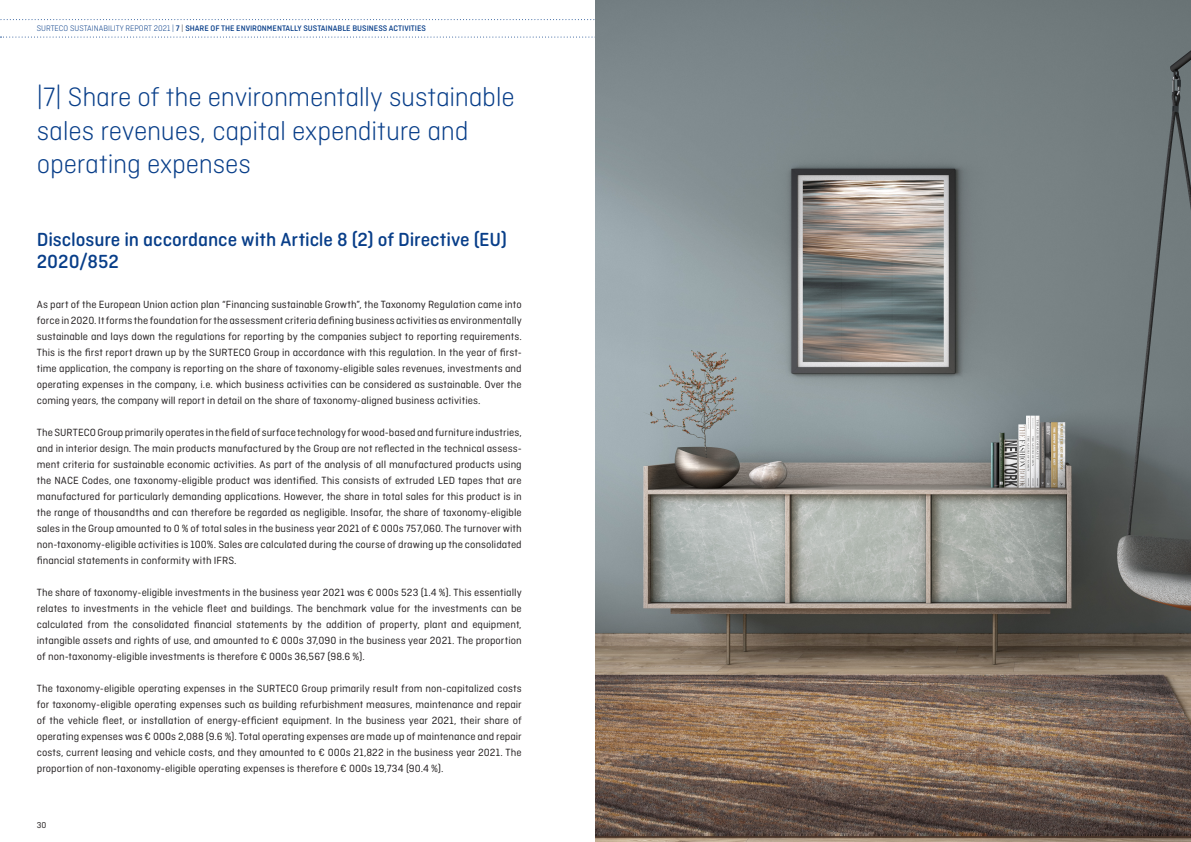
<style>
.page{position:relative;width:1191px;height:842px;background:#fff}
.page>*{position:absolute;margin:0;border:0;box-sizing:border-box;transform-origin:0 0}
.t1{font:300 28px/33.6px "Ciutadella Rounded";letter-spacing:-.01em;color:#083e89}
.t2{font:500 20px/22px "Ciutadella Rounded";color:#083e89}
.t3{font:11px/16px "Ciutadella Rounded";letter-spacing:.005em;color:#231f20;text-align:justify}
.t4{font:9px "Ciutadella Rounded";color:#231f20}
.t5{font:500 8.5px "Ciutadella Rounded";color:#083e89}
.s1{font-weight:300}
.s2{font-weight:300;color:#231f20}
</style>
<div class="page">
<svg style="left:0;top:19px;width:595px;height:1px"></svg>
<svg style="left:0;top:37px;width:595px;height:1px"></svg>
<img style="left:595px;top:0;width:596px;height:842px">
<p class="t5" style="left:37px;top:24px;width:391px"><span class="s1">SURTECO SUSTAINABILITY REPORT 2021 |</span> 7 <span class="s2">|</span> SHARE OF THE ENVIRONMENTALLY SUSTAINABLE BUSINESS ACTIVITIES</p>
<h1 class="t1" style="left:37px;top:80px;width:479px">|7| Share of the environmentally sustainable sales revenues, capital expenditure and operating expenses</h1>
<h2 class="t2" style="left:37px;top:229px;width:471px">Disclosure in accordance with Article 8 (2) of Directive (EU)<br>2020/852</h2>
<p class="t3" style="left:37px;top:296px;width:486px">As part of the European Union action plan “Financing sustainable Growth”, the Taxonomy Regulation came into force in 2020. It forms the foundation for the assessment criteria defining business activities as environmentally sustainable and lays down the regulations for reporting by the companies subject to reporting requirements.<br>This is the first report drawn up by the SURTECO Group in accordance with this regulation. In the year of first&shy;time application, the company is reporting on the share of taxonomy-eligible sales revenues, investments and operating expenses in the company, i.e. which business activities can be considered as sustainable. Over the coming years, the company will report in detail on the share of taxonomy-aligned business activities.</p>
<p class="t3" style="left:37px;top:424px;width:486px">The SURTECO Group primarily operates in the field of surface technology for wood-based and furniture industries, and in interior design. The main products manufactured by the Group are not reflected in the technical assess&shy;ment criteria for sustainable economic activities. As part of the analysis of all manufactured products using the NACE Codes, one taxonomy-eligible product was identified. This consists of extruded LED tapes that are manufactured for particularly demanding applications. However, the share in total sales for this product is in the range of thousandths and can therefore be regarded as negligible. Insofar, the share of taxonomy-eligible sales in the Group amounted to 0 % of total sales in the business year 2021 of € 000s 757,060. The turnover with non-taxonomy-eligible activities is 100%. Sales are calculated during the course of drawing up the consolidated financial statements in conformity with IFRS.</p>
<p class="t3" style="left:37px;top:584px;width:486px">The share of taxonomy-eligible investments in the business year 2021 was € 000s 523 (1.4 %). This essentially relates to investments in the vehicle fleet and buildings. The benchmark value for the investments can be calculated from the consolidated financial statements by the addition of property, plant and equipment, intangible assets and rights of use, and amounted to € 000s 37,090 in the business year 2021. The proportion of non-taxonomy-eligible investments is therefore € 000s 36,567 (98.6 %).</p>
<p class="t3" style="left:37px;top:681px;width:486px">The taxonomy-eligible operating expenses in the SURTECO Group primarily result from non-capitalized costs for taxonomy-eligible operating expenses such as building refurbishment measures, maintenance and repair of the vehicle fleet, or installation of energy-efficient equipment. In the business year 2021, their share of operating expenses was € 000s 2,088 (9.6 %). Total operating expenses are made up of maintenance and repair costs, current leasing and vehicle costs, and they amounted to € 000s 21,822 in the business year 2021. The proportion of non-taxonomy-eligible operating expenses is therefore € 000s 19,734 (90.4 %).</p>
<p class="t4" style="left:37px;top:820px;width:11px">30</p>
</div>
